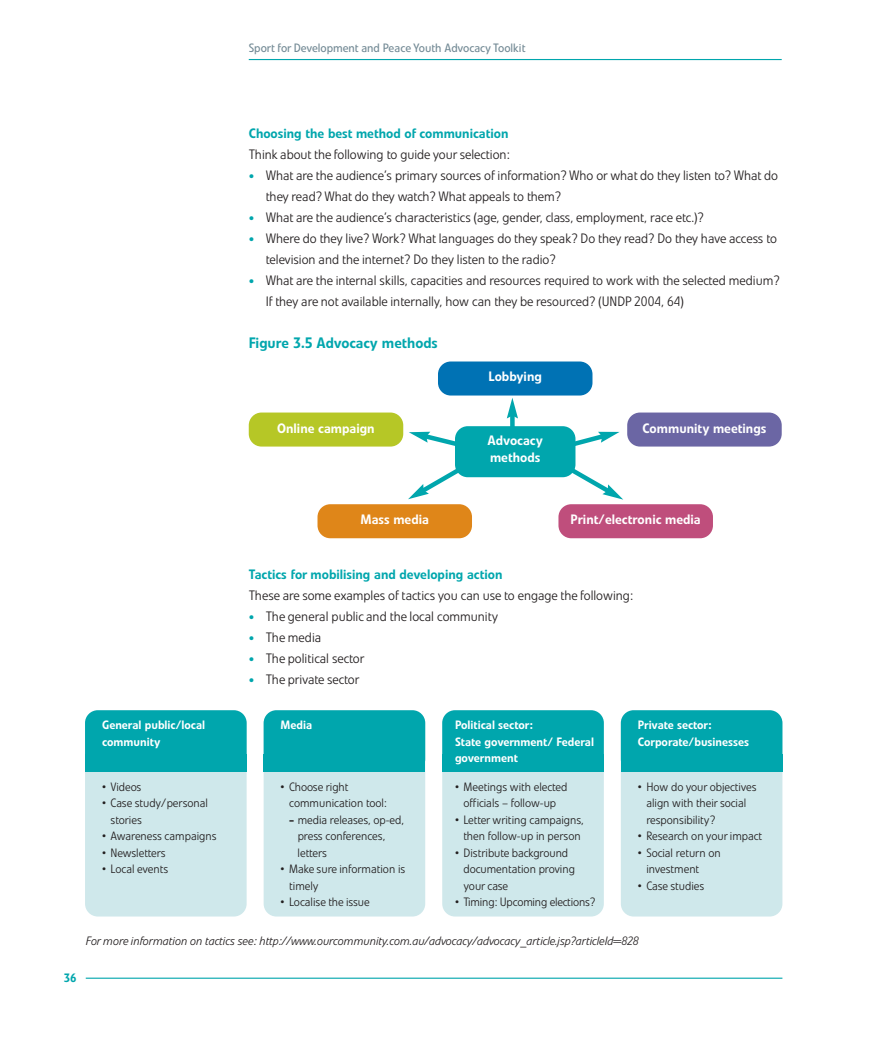
<style>
.page{position:relative;width:893px;height:1042px;background:#fff}
.page>*{position:absolute;margin:0;border:0;box-sizing:border-box;transform-origin:0 0}
.t1{font:500 15px "Evo BQ";color:#00a6ad}
.t2{font:300 13.5px/21px "Evo BQ";color:#231f20}
.t3{font:500 13.5px/16.2px "Evo BQ";color:#fff}
.t4{font:500 13.5px "Evo BQ";color:#00a6ad}
.t5{font:300 12px/16.5px "Evo BQ";color:#231f20}
.t6{font:500 12px/16.5px "Evo BQ";color:#fff}
.t7{font:italic 300 12px "Evo BQ";color:#231f20}
.t8{font:12px "Evo BQ";color:#738a95}
.t9{font:500 12px "Evo BQ";color:#00a6ad}
.s1{font-size:16.5px;color:#00a6ad}
.s2{font-weight:700}
</style>
<div class="page">
<hr style="left:86px;top:977px;width:696px;height:2px;background:#00a6ad">
<hr style="left:249px;top:59px;width:533px;height:1px;background:#00a6ad">
<div style="left:438px;top:361px;width:154px;height:34px;background:#0072b4;border-radius:13px"></div>
<div style="left:249px;top:412px;width:154px;height:34px;background:#b6c726;border-radius:13px"></div>
<div style="left:627px;top:412px;width:155px;height:34px;background:#6b66a4;border-radius:13px"></div>
<div style="left:558px;top:504px;width:155px;height:34px;background:#bf4e7c;border-radius:13px"></div>
<div style="left:317px;top:504px;width:155px;height:34px;background:#df8619;border-radius:13px"></div>
<div style="left:455px;top:426px;width:120px;height:51px;background:#00a6ad;border-radius:13px"></div>
<svg style="left:409px;top:431px;width:49px;height:15px"></svg>
<svg style="left:408px;top:466px;width:62px;height:33px"></svg>
<svg style="left:560px;top:461px;width:63px;height:39px"></svg>
<div style="left:510px;top:414px;width:5px;height:16px;background:#00a6ad"></div>
<svg style="left:507px;top:398px;width:11px;height:20px"></svg>
<svg style="left:572px;top:431px;width:48px;height:20px"></svg>
<div style="left:85px;top:710px;width:162px;height:206px;background:#cfe8eb;border-radius:13px"></div>
<div style="left:85px;top:710px;width:162px;height:62px;background:#00a6ad;border-radius:13px"></div>
<div style="left:264px;top:710px;width:161px;height:206px;background:#cfe8eb;border-radius:13px"></div>
<div style="left:264px;top:710px;width:161px;height:62px;background:#00a6ad;border-radius:13px"></div>
<div style="left:442px;top:710px;width:162px;height:206px;background:#cfe8eb;border-radius:13px"></div>
<div style="left:442px;top:710px;width:162px;height:62px;background:#00a6ad;border-radius:13px"></div>
<div style="left:621px;top:710px;width:161px;height:206px;background:#cfe8eb;border-radius:13px"></div>
<div style="left:621px;top:710px;width:161px;height:62px;background:#00a6ad;border-radius:13px"></div>
<div style="left:85px;top:755px;width:162px;height:17px;background:#00a6ad"></div>
<div style="left:264px;top:755px;width:161px;height:17px;background:#00a6ad"></div>
<div style="left:442px;top:755px;width:162px;height:17px;background:#00a6ad"></div>
<div style="left:621px;top:755px;width:161px;height:17px;background:#00a6ad"></div>
<p class="t8" style="left:249px;top:43px;width:278px">Sport for Development and Peace Youth Advocacy Toolkit</p>
<p class="t4" style="left:249px;top:128px;width:261px">Choosing the best method of communication</p>
<p class="t2" style="left:249px;top:145px;width:263px">Think about the following to guide your selection:</p>
<p class="t2" style="left:266px;top:166px;width:514px;text-indent:-17px"><span class="s1">•</span> What are the audience’s primary sources of information? Who or what do they listen to? What do they read? What do they watch? What appeals to them?</p>
<p class="t2" style="left:249px;top:208px;width:456px"><span class="s1">•</span> What are the audience’s characteristics (age, gender, class, employment, race etc.)?</p>
<p class="t2" style="left:266px;top:229px;width:513px;text-indent:-17px"><span class="s1">•</span> Where do they live? Work? What languages do they speak? Do they read? Do they have access to television and the internet? Do they listen to the radio?</p>
<p class="t2" style="left:266px;top:271px;width:515px;text-indent:-17px"><span class="s1">•</span> What are the internal skills, capacities and resources required to work with the selected medium?<br>If they are not available internally, how can they be resourced? (UNDP 2004, 64)</p>
<p class="t1" style="left:249px;top:337px;width:190px">Figure 3.5 Advocacy methods</p>
<p class="t3" style="left:489px;top:370px;width:55px">Lobbying</p>
<p class="t3" style="left:277px;top:421px;width:99px">Online campaign</p>
<p class="t3" style="left:643px;top:421px;width:125px">Community meetings</p>
<p class="t3" style="left:488px;top:434px;width:57px">Advocacy methods</p>
<p class="t3" style="left:360px;top:512px;width:70px">Mass media</p>
<p class="t3" style="left:571px;top:512px;width:132px">Print/electronic media</p>
<p class="t4" style="left:249px;top:569px;width:255px">Tactics for mobilising and developing action</p>
<p class="t2" style="left:249px;top:586px;width:386px">These are some examples of tactics you can use to engage the following:</p>
<p class="t2" style="left:249px;top:607px;width:251px"><span class="s1">•</span> The general public and the local community</p>
<p class="t2" style="left:249px;top:628px;width:74px"><span class="s1">•</span> The media</p>
<p class="t2" style="left:249px;top:649px;width:117px"><span class="s1">•</span> The political sector</p>
<p class="t2" style="left:249px;top:670px;width:112px"><span class="s1">•</span> The private sector</p>
<p class="t6" style="left:102px;top:718px;width:105px">General public/local community</p>
<p class="t5" style="left:102px;top:779px;width:41px">• Videos</p>
<p class="t5" style="left:111px;top:796px;width:99px;text-indent:-9px">• Case study/personal stories</p>
<p class="t5" style="left:102px;top:829px;width:116px">• Awareness campaigns</p>
<p class="t5" style="left:102px;top:845px;width:65px">• Newsletters</p>
<p class="t5" style="left:102px;top:862px;width:68px">• Local events</p>
<p class="t6" style="left:281px;top:718px;width:33px">Media</p>
<p class="t5" style="left:289px;top:779px;width:99px;text-indent:-9px">• Choose right communication tool:</p>
<p class="t5" style="left:298px;top:812px;width:108px;text-indent:-8px"><span class="s2">-</span> media releases, op-ed, press conferences, letters</p>
<p class="t5" style="left:289px;top:862px;width:118px;text-indent:-9px">• Make sure information is timely</p>
<p class="t5" style="left:281px;top:895px;width:91px">• Localise the issue</p>
<p class="t6" style="left:455px;top:718px;width:141px">Political sector:<br>State government/ Federal government</p>
<p class="t5" style="left:455px;top:779px;width:114px;text-align:center">• Meetings with elected officials – follow-up</p>
<p class="t5" style="left:455px;top:812px;width:130px;text-align:center">• Letter writing campaigns, then follow-up in person</p>
<p class="t5" style="left:463px;top:845px;width:113px;text-indent:-9px">• Distribute background documentation proving your case</p>
<p class="t5" style="left:455px;top:895px;width:142px">• Timing: Upcoming elections?</p>
<p class="t6" style="left:638px;top:718px;width:113px">Private sector:<br>Corporate/businesses</p>
<p class="t5" style="left:646px;top:779px;width:112px;text-indent:-8px">• How do your objectives align with their social responsibility?</p>
<p class="t5" style="left:638px;top:829px;width:126px">• Research on your impact</p>
<p class="t5" style="left:646px;top:845px;width:76px;text-indent:-9px">• Social return on investment</p>
<p class="t5" style="left:638px;top:878px;width:68px">• Case studies</p>
<p class="t7" style="left:85px;top:936px;width:554px">For more information on tactics see: http://www.ourcommunity.com.au/advocacy/advocacy_article.jsp?articleId=828</p>
<p class="t9" style="left:64px;top:973px;width:14px">36</p>
</div>
